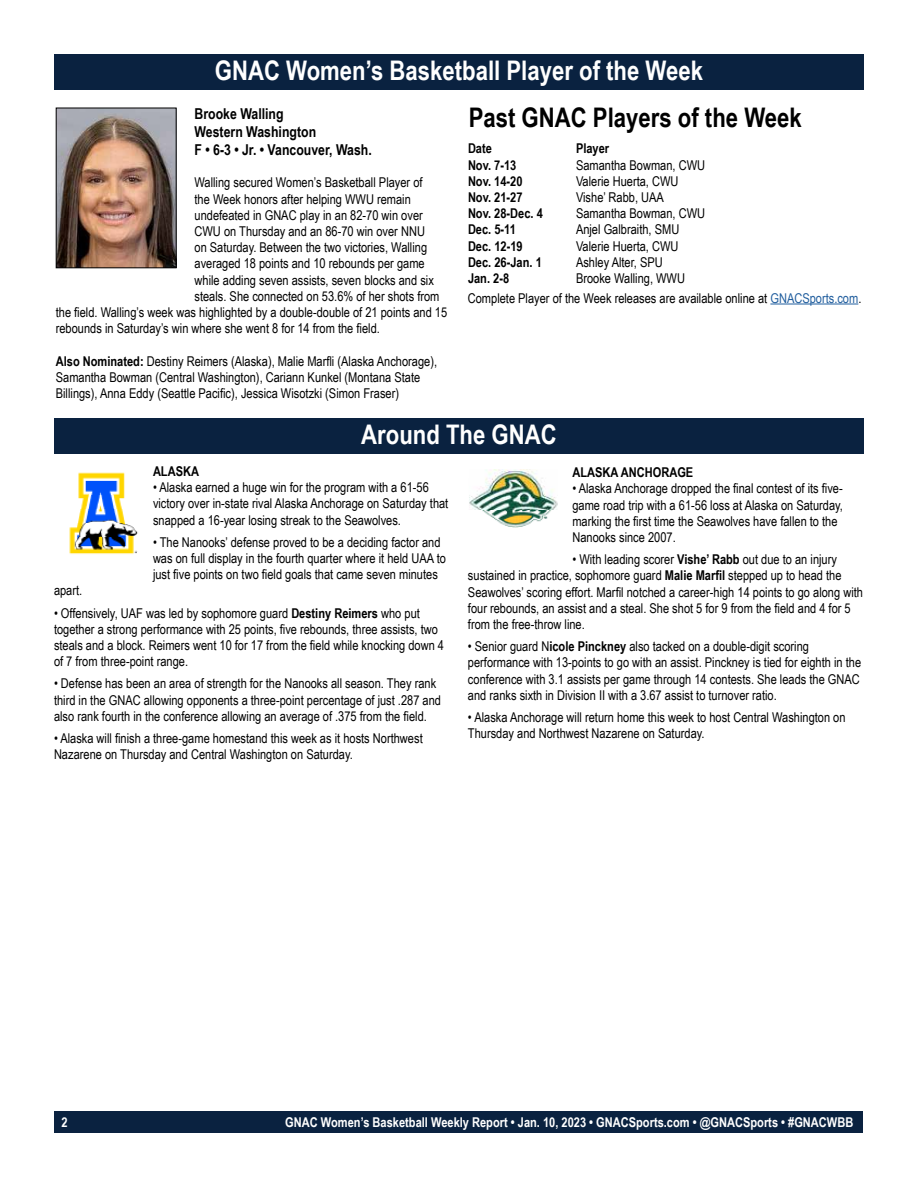
<style>
.page{position:relative;width:918px;height:1188px;background:#fff}
.page>*{position:absolute;margin:0;border:0;box-sizing:border-box;transform-origin:0 0}
.t1{font:700 27px "Arial Narrow";color:#fff}
.t2{font:700 27px "Arial Narrow";color:#000}
.t3{font:700 15px/18px "Arial Narrow";color:#000}
.t4{font:13.5px/16.2px "Arial Narrow";color:#000}
.t5{font:700 13.5px "Arial Narrow";color:#000}
.t6{font:700 13.5px "Arial Narrow";color:#fff}
.s1{font-weight:700}
.s2{color:#215e9e}
</style>
<div class="page">
<div style="left:55px;top:1111px;width:808px;height:22px;background:#0a2240"></div>
<div style="left:54px;top:54px;width:810px;height:36px;background:#0a2240"></div>
<div style="left:54px;top:418px;width:810px;height:36px;background:#0a2240"></div>
<img style="left:69px;top:472px;width:69px;height:83px">
<img style="left:469px;top:469px;width:89px;height:59px">
<hr style="left:770px;top:304px;width:88px;height:1px;background:#215e9e">
<img style="left:58px;top:110px;width:117px;height:156px">
<div style="left:56px;top:108px;width:121px;height:160px;border:1px solid #000"></div>
<h1 class="t1" style="left:215px;top:50px;width:490px">GNAC Women’s Basketball Player of the Week</h1>
<h1 class="t2" style="left:469px;top:97px;width:335px">Past GNAC Players of the Week</h1>
<p class="t5" style="left:468px;top:138px;width:25px">Date</p>
<p class="t5" style="left:576px;top:138px;width:35px">Player</p>
<p class="t5" style="left:468px;top:155px;width:50px">Nov. 7-13</p>
<p class="t4" style="left:576px;top:156px;width:131px">Samantha Bowman, CWU</p>
<p class="t5" style="left:468px;top:171px;width:56px">Nov. 14-20</p>
<p class="t4" style="left:576px;top:172px;width:104px">Valerie Huerta, CWU</p>
<p class="t5" style="left:468px;top:187px;width:56px">Nov. 21-27</p>
<p class="t4" style="left:576px;top:189px;width:90px">Vishe’ Rabb, UAA</p>
<p class="t5" style="left:468px;top:203px;width:76px">Nov. 28-Dec. 4</p>
<p class="t4" style="left:576px;top:205px;width:131px">Samantha Bowman, CWU</p>
<p class="t5" style="left:468px;top:219px;width:50px">Dec. 5-11</p>
<p class="t4" style="left:576px;top:221px;width:105px">Anjel Galbraith, SMU</p>
<p class="t5" style="left:468px;top:236px;width:56px">Dec. 12-19</p>
<p class="t4" style="left:576px;top:237px;width:104px">Valerie Huerta, CWU</p>
<p class="t5" style="left:468px;top:252px;width:75px">Dec. 26-Jan. 1</p>
<p class="t4" style="left:576px;top:253px;width:88px">Ashley Alter, SPU</p>
<p class="t5" style="left:468px;top:268px;width:43px">Jan. 2-8</p>
<p class="t4" style="left:576px;top:270px;width:111px">Brooke Walling, WWU</p>
<p class="t3" style="left:195px;top:104px;width:179px">Brooke Walling<br>Western Washington<br>F • 6-3 • Jr. • Vancouver, Wash.</p>
<p class="t4" style="left:195px;top:174px;width:230px">Walling secured Women’s Basketball Player of</p>
<p class="t4" style="left:195px;top:190px;width:218px">the Week honors after helping WWU remain</p>
<p class="t4" style="left:195px;top:206px;width:230px">undefeated in GNAC play in an 82-70 win over</p>
<p class="t4" style="left:195px;top:223px;width:232px">CWU on Thursday and an 86-70 win over NNU</p>
<p class="t4" style="left:195px;top:239px;width:234px">on Saturday. Between the two victories, Walling</p>
<p class="t4" style="left:195px;top:255px;width:232px">averaged 18 points and 10 rebounds per game</p>
<p class="t4" style="left:195px;top:271px;width:241px">while adding seven assists, seven blocks and six</p>
<p class="t4" style="left:195px;top:287px;width:246px">steals. She connected on 53.6% of her shots from</p>
<p class="t4" style="left:56px;top:304px;width:393px">the field. Walling’s week was highlighted by a double-double of 21 points and 15</p>
<p class="t4" style="left:56px;top:320px;width:326px">rebounds in Saturday’s win where she went 8 for 14 from the field.</p>
<p class="t4" style="left:56px;top:352px;width:383px"><span class="s1">Also Nominated:</span> Destiny Reimers (Alaska), Malie Marfli (Alaska Anchorage),<br>Samantha Bowman (Central Washington), Cariann Kunkel (Montana State<br>Billings), Anna Eddy (Seattle Pacific), Jessica Wisotzki (Simon Fraser)</p>
<p class="t4" style="left:468px;top:289px;width:395px">Complete Player of the Week releases are available online at <span class="s2">GNACSports.com</span>.</p>
<h1 class="t1" style="left:361px;top:414px;width:197px">Around The GNAC</h1>
<p class="t5" style="left:153px;top:461px;width:48px">ALASKA</p>
<p class="t4" style="left:153px;top:479px;width:297px">• Alaska earned a huge win for the program with a 61-56 victory over in-state rival Alaska Anchorage on Saturday that snapped a 16-year losing streak to the Seawolves.</p>
<p class="t4" style="left:153px;top:533px;width:294px">• The Nanooks’ defense proved to be a deciding factor and was on full display in the fourth quarter where it held UAA to just five points on two field goals that came seven minutes</p>
<p class="t4" style="left:54px;top:582px;width:30px">apart.</p>
<p class="t4" style="left:54px;top:604px;width:392px">• Offensively, UAF was led by sophomore guard <span class="s1">Destiny Reimers</span> who put together a strong performance with 25 points, five rebounds, three assists, two steals and a block. Reimers went 10 for 17 from the field while knocking down 4 of 7 from three-point range.</p>
<p class="t4" style="left:54px;top:675px;width:389px">• Defense has been an area of strength for the Nanooks all season. They rank third in the GNAC allowing opponents a three-point percentage of just .287 and also rank fourth in the conference allowing an average of .375 from the field.</p>
<p class="t4" style="left:54px;top:730px;width:370px">• Alaska will finish a three-game homestand this week as it hosts Northwest<br>Nazarene on Thursday and Central Washington on Saturday.</p>
<p class="t5" style="left:572px;top:462px;width:122px">ALASKA ANCHORAGE</p>
<p class="t4" style="left:572px;top:480px;width:272px">• Alaska Anchorage dropped the final contest of its five&shy;game road trip with a 61-56 loss at Alaska on Saturday, marking the first time the Seawolves have fallen to the Nanooks since 2007.</p>
<p class="t4" style="left:468px;top:551px;width:397px;text-indent:104px">• With leading scorer <span class="s1">Vishe’ Rabb</span> out due to an injury sustained in practice, sophomore guard <span class="s1">Malie Marfil</span> stepped up to head the Seawolves’ scoring effort. Marfil notched a career-high 14 points to go along with four rebounds, an assist and a steal. She shot 5 for 9 from the field and 4 for 5 from the free-throw line.</p>
<p class="t4" style="left:468px;top:638px;width:395px">• Senior guard N<span class="s1">icole Pinckney</span> also tacked on a double-digit scoring performance with 13-points to go with an assist. Pinckney is tied for eighth in the conference with 3.1 assists per game through 14 contests. She leads the GNAC and ranks sixth in Division II with a 3.67 assist to turnover ratio.</p>
<p class="t4" style="left:468px;top:709px;width:379px">• Alaska Anchorage will return home this week to host Central Washington on<br>Thursday and Northwest Nazarene on Saturday.</p>
<p class="t6" style="left:61px;top:1112px;width:8px">2</p>
<p class="t6" style="left:285px;top:1112px;width:570px">GNAC Women’s Basketball Weekly Report • Jan. 10, 2023 • GNACSports.com • @GNACSports • #GNACWBB</p>
</div>
